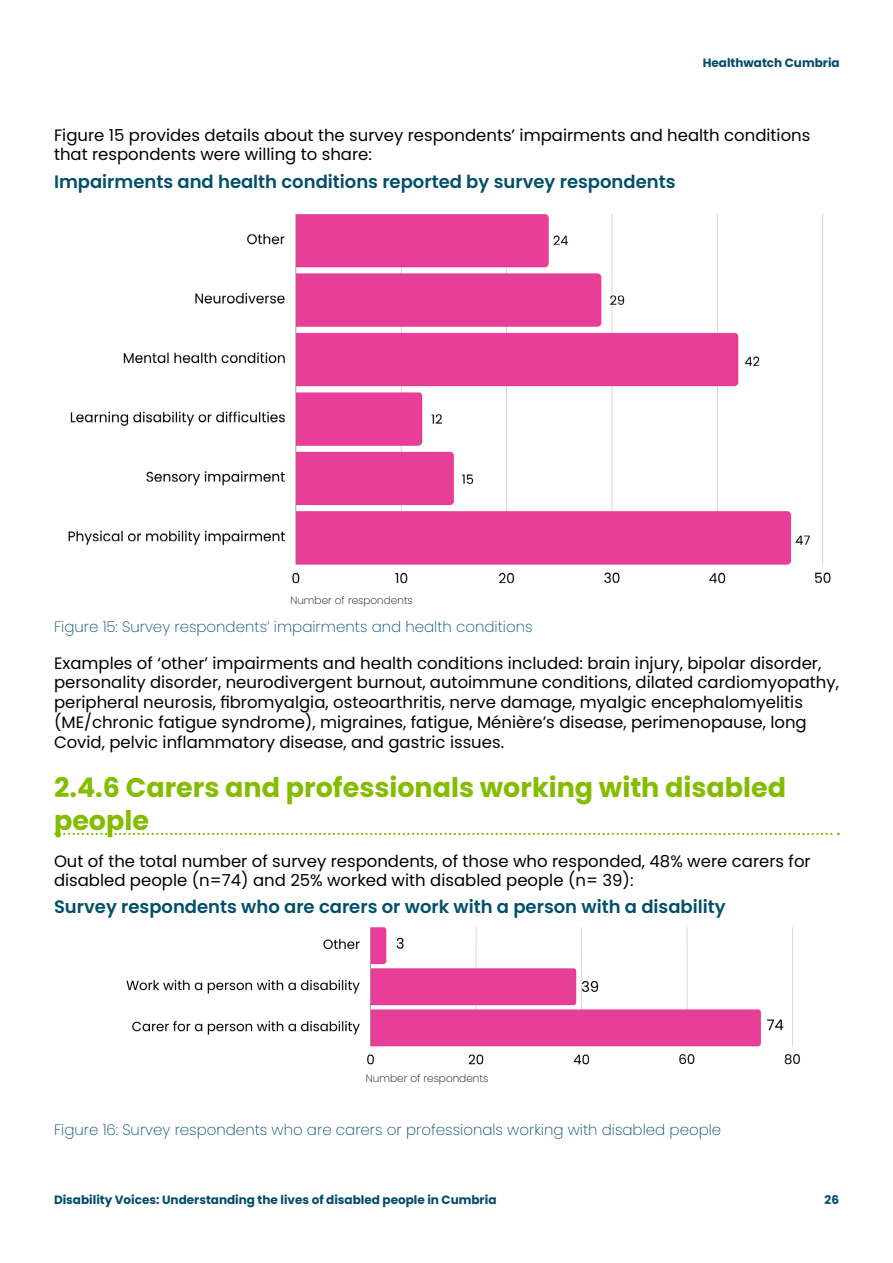
<style>
.page{position:relative;width:893px;height:1263px;background:#fff}
.page>*{position:absolute;margin:0;border:0;box-sizing:border-box;transform-origin:0 0}
.t1{font:700 27px/32.4px "Poppins";color:#84bd00}
.t2{font:600 18px "Poppins";color:#004f6b}
.t3{font:16.5px/19.8px "Poppins";color:#000}
.t4{font:200 15px "Poppins";color:#004f6b}
.t5{font:700 12px "Poppins";color:#004d6a}
.t6{font:200 10.5px "Poppins";color:#000}
</style>
<div class="page">
<img style="left:68px;top:214px;width:763px;height:370px">
<img style="left:126px;top:927px;width:674px;height:138px">
<svg style="left:55px;top:833px;width:784px;height:2px"></svg>
<p class="t5" style="left:703px;top:55px;width:139px">Healthwatch Cumbria</p>
<p class="t3" style="left:54px;top:125px;width:758px">Figure 15 provides details about the survey respondents’ impairments and health conditions that respondents were willing to share:</p>
<p class="t2" style="left:54px;top:172px;width:623px">Impairments and health conditions reported by survey respondents</p>
<p class="t6" style="left:290px;top:594px;width:124px">Number of respondents</p>
<p class="t4" style="left:54px;top:618px;width:480px">Figure 15: Survey respondents’ impairments and health conditions</p>
<p class="t3" style="left:54px;top:653px;width:786px">Examples of ‘other’ impairments and health conditions included: brain injury, bipolar disorder, personality disorder, neurodivergent burnout, autoimmune conditions, dilated cardiomyopathy, peripheral neurosis, fibromyalgia, osteoarthritis, nerve damage, myalgic encephalomyelitis (ME/chronic fatigue syndrome), migraines, fatigue, Ménière’s disease, perimenopause, long Covid, pelvic inflammatory disease, and gastric issues.</p>
<h1 class="t1" style="left:54px;top:772px;width:734px">2.4.6 Carers and professionals working with disabled people</h1>
<p class="t3" style="left:54px;top:851px;width:758px">Out of the total number of survey respondents, of those who responded, 48% were carers for disabled people (n=74) and 25% worked with disabled people (n= 39):</p>
<p class="t2" style="left:54px;top:896px;width:673px">Survey respondents who are carers or work with a person with a disability</p>
<p class="t6" style="left:366px;top:1072px;width:124px">Number of respondents</p>
<p class="t4" style="left:54px;top:1121px;width:669px">Figure 16: Survey respondents who are carers or professionals working with disabled people</p>
<p class="t5" style="left:54px;top:1192px;width:444px">Disability Voices: Understanding the lives of disabled people in Cumbria</p>
<p class="t5" style="left:824px;top:1192px;width:16px">26</p>
</div>
